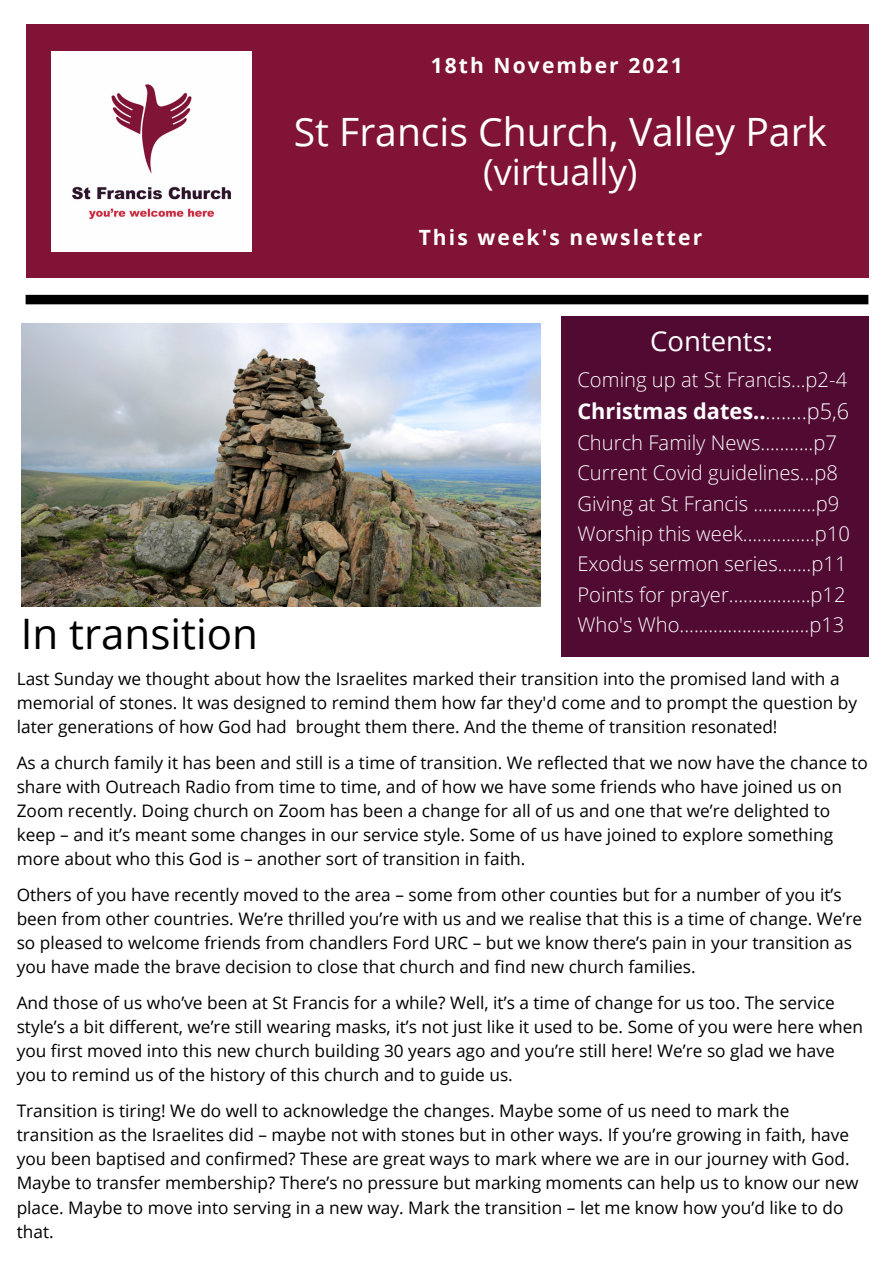
<style>
.page{position:relative;width:894px;height:1264px;background:#fff}
.page>*{position:absolute;margin:0;border:0;box-sizing:border-box;transform-origin:0 0}
.t1{font:42px "Open Sans";color:#000}
.t2{font:39px "Open Sans";color:#fff}
.t3{font:36px "Open Sans";color:#fff}
.t4{font:27.45px "Open Sans";color:#fefefe}
.t5{font:700 21.75px "Open Sans";color:#fefefe}
.t6{font:700 21px "Open Sans";letter-spacing:.1em;color:#fff}
.t7{font:300 20.25px "Open Sans";color:#fefefe}
.t8{font:17.25px/24px "Open Sans";color:#000}
.s1{font-weight:300}
</style>
<div class="page">
<div style="left:26px;top:25px;width:842px;height:253px;background:#801336"></div>
<img style="left:51px;top:51px;width:200px;height:201px">
<div style="left:26px;top:295px;width:842px;height:9px;background:#000"></div>
<div style="left:561px;top:317px;width:308px;height:340px;background:#510a32"></div>
<img style="left:21px;top:324px;width:519px;height:282px">
<p class="t6" style="left:430px;top:51px;width:253px">18th November 2021</p>
<p class="t2" style="left:294px;top:105px;width:534px">St Francis Church, Valley Park</p>
<p class="t3" style="left:483px;top:146px;width:156px">(virtually)</p>
<p class="t6" style="left:418px;top:223px;width:285px">This week's newsletter</p>
<p class="t4" style="left:650px;top:321px;width:124px">Contents:</p>
<p class="t7" style="left:577px;top:365px;width:271px">Coming up at St Francis...p2-4</p>
<p class="t5" style="left:577px;top:396px;width:273px">Christmas dates..<span class="s1">........p5,6</span></p>
<p class="t7" style="left:577px;top:428px;width:261px">Church Family News...........p7</p>
<p class="t7" style="left:577px;top:458px;width:262px">Current Covid guidelines...p8</p>
<p class="t7" style="left:577px;top:489px;width:263px">Giving at St Francis .............p9</p>
<p class="t7" style="left:577px;top:519px;width:274px">Worship this week...............p10</p>
<p class="t7" style="left:577px;top:549px;width:270px">Exodus sermon series.......p11</p>
<p class="t7" style="left:577px;top:580px;width:270px">Points for prayer.................p12</p>
<p class="t7" style="left:577px;top:610px;width:268px">Who's Who...........................p13</p>
<p class="t1" style="left:21px;top:603px;width:238px">In transition</p>
<p class="t8" style="left:17px;top:666px;width:841px">Last Sunday we thought about how the Israelites marked their transition into the promised land with a memorial of stones. It was designed to remind them how far they'd come and to prompt the question by later generations of how God had brought them there. And the theme of transition resonated!</p>
<p class="t8" style="left:17px;top:750px;width:852px">As a church family it has been and still is a time of transition. We reflected that we now have the chance to share with Outreach Radio from time to time, and of how we have some friends who have joined us on Zoom recently. Doing church on Zoom has been a change for all of us and one that we’re delighted to keep – and it’s meant some changes in our service style. Some of us have joined to explore something more about who this God is – another sort of transition in faith.</p>
<p class="t8" style="left:17px;top:882px;width:846px">Others of you have recently moved to the area – some from other counties but for a number of you it’s been from other countries. We’re thrilled you’re with us and we realise that this is a time of change. We’re so pleased to welcome friends from chandlers Ford URC – but we know there’s pain in your transition as you have made the brave decision to close that church and find new church families.</p>
<p class="t8" style="left:17px;top:990px;width:847px">And those of us who’ve been at St Francis for a while? Well, it’s a time of change for us too. The service style’s a bit different, we’re still wearing masks, it’s not just like it used to be. Some of you were here when you first moved into this new church building 30 years ago and you’re still here! We’re so glad we have you to remind us of the history of this church and to guide us.</p>
<p class="t8" style="left:17px;top:1098px;width:843px">Transition is tiring! We do well to acknowledge the changes. Maybe some of us need to mark the transition as the Israelites did – maybe not with stones but in other ways. If you’re growing in faith, have you been baptised and confirmed? These are great ways to mark where we are in our journey with God.<br>Maybe to transfer membership? There’s no pressure but marking moments can help us to know our new place. Maybe to move into serving in a new way. Mark the transition – let me know how you’d like to do that.</p>
</div>
